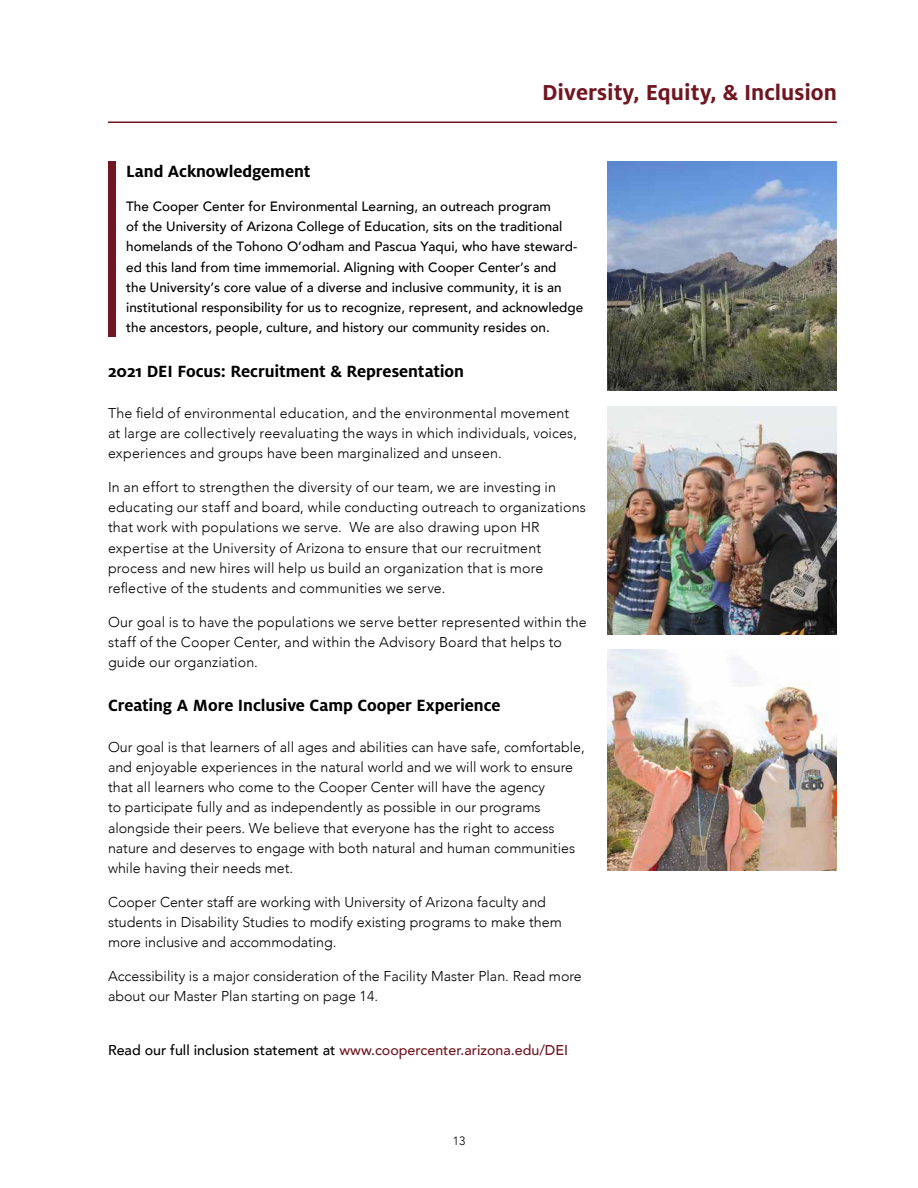
<style>
.page{position:relative;width:918px;height:1188px;background:#fff}
.page>*{position:absolute;margin:0;border:0;box-sizing:border-box;transform-origin:0 0}
.t1{font:700 24px "Milo OT";color:#701621}
.t2{font:700 18px "Milo OT";letter-spacing:-.005em;color:#000}
.t3{font:300 14.25px/20.2px "Avenir";color:#000}
.t4{font:500 14.25px "Avenir";color:#701621}
.t5{font:500 13.5px/20.2px "Avenir";color:#000}
.t6{font:300 12px "Avenir";color:#000}
.s1{color:#000}
</style>
<div class="page">
<hr style="left:108px;top:122px;width:729px;height:1px;background:#701621">
<img style="left:608px;top:406px;width:229px;height:228px">
<img style="left:608px;top:649px;width:229px;height:221px">
<img style="left:608px;top:161px;width:229px;height:230px">
<div style="left:108px;top:161px;width:8px;height:176px;background:#711722"></div>
<h1 class="t1" style="left:542px;top:79px;width:296px">Diversity, Equity, &amp; Inclusion</h1>
<p class="t2" style="left:126px;top:161px;width:186px">Land Acknowledgement</p>
<p class="t5" style="left:126px;top:195px;width:459px">The Cooper Center for Environmental Learning, an outreach program<br>of the University of Arizona College of Education, sits on the traditional homelands of the Tohono O’odham and Pascua Yaqui, who have steward&shy;ed this land from time immemorial. Aligning with Cooper Center’s and<br>the University’s core value of a diverse and inclusive community, it is an institutional responsibility for us to recognize, represent, and acknowledge the ancestors, people, culture, and history our community resides on.</p>
<p class="t2" style="left:108px;top:361px;width:358px">2021 DEI Focus: Recruitment &amp; Representation</p>
<p class="t3" style="left:108px;top:403px;width:471px">The field of environmental education, and the environmental movement at large are collectively reevaluating the ways in which individuals, voices, experiences and groups have been marginalized and unseen.</p>
<p class="t3" style="left:108px;top:477px;width:479px">In an effort to strengthen the diversity of our team, we are investing in educating our staff and board, while conducting outreach to organizations that work with populations we serve. We are also drawing upon HR expertise at the University of Arizona to ensure that our recruitment process and new hires will help us build an organization that is more reflective of the students and communities we serve.</p>
<p class="t3" style="left:108px;top:612px;width:480px">Our goal is to have the populations we serve better represented within the staff of the Cooper Center, and within the Advisory Board that helps to guide our organziation.</p>
<p class="t2" style="left:108px;top:695px;width:394px">Creating A More Inclusive Camp Cooper Experience</p>
<p class="t3" style="left:108px;top:737px;width:478px">Our goal is that learners of all ages and abilities can have safe, comfortable, and enjoyable experiences in the natural world and we will work to ensure that all learners who come to the Cooper Center will have the agency<br>to participate fully and as independently as possible in our programs alongside their peers. We believe that everyone has the right to access nature and deserves to engage with both natural and human communities while having their needs met.</p>
<p class="t3" style="left:108px;top:892px;width:455px">Cooper Center staff are working with University of Arizona faculty and students in Disability Studies to modify existing programs to make them more inclusive and accommodating.</p>
<p class="t3" style="left:108px;top:966px;width:475px">Accessibility is a major consideration of the Facility Master Plan. Read more about our Master Plan starting on page 14.</p>
<p class="t4" style="left:108px;top:1038px;width:462px"><span class="s1">Read our full inclusion statement at</span> www.coopercenter.arizona.edu/DEI</p>
<p class="t6" style="left:453px;top:1134px;width:14px">13</p>
</div>
